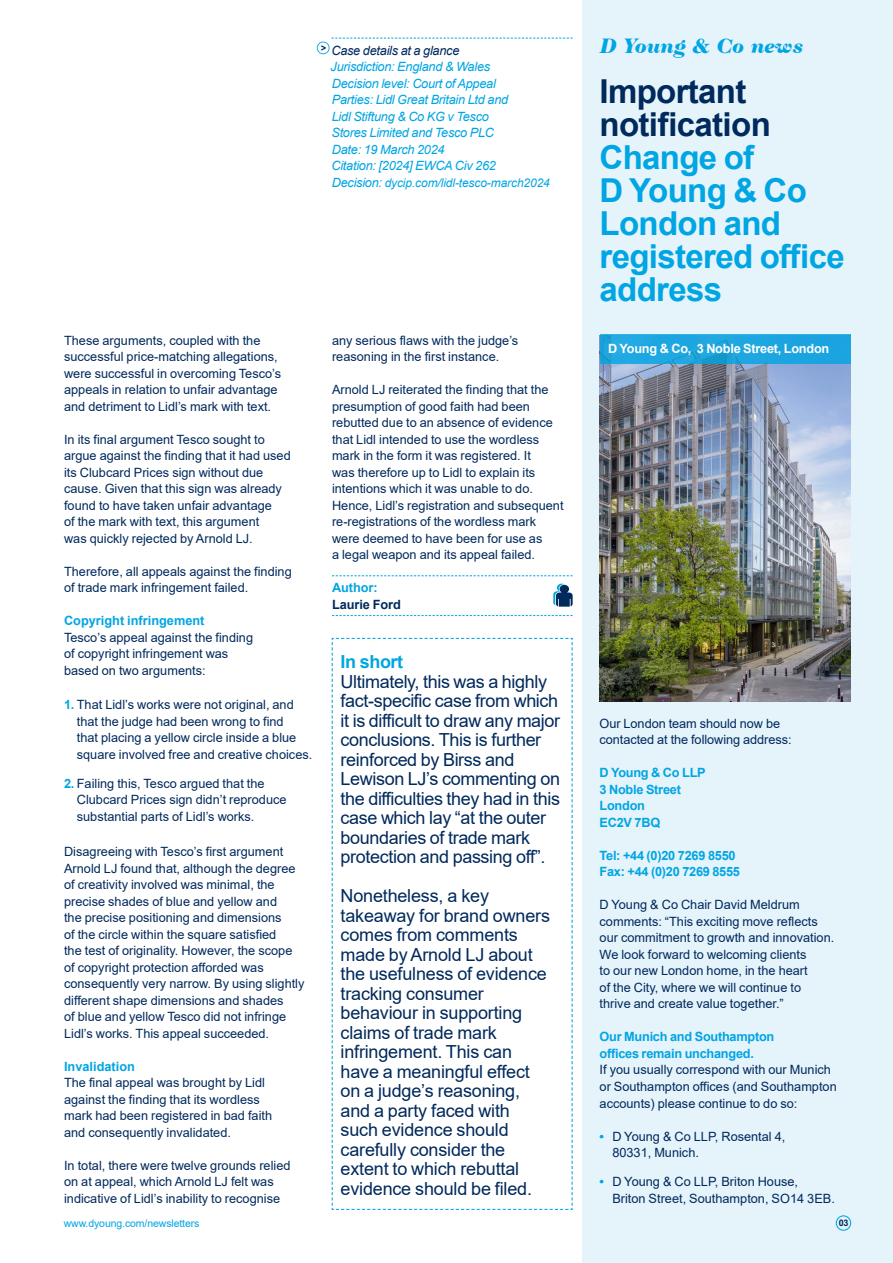
<style>
.page{position:relative;width:893px;height:1263px;background:#fff}
.page>*{position:absolute;margin:0;border:0;box-sizing:border-box;transform-origin:0 0}
.Main_Header_Level_1_Dark_Blue{font:700 33px/33px "Arial";letter-spacing:-.02em;color:#00a5e3}
.Main_Header_Level_1_Dark_Blue-2{font:700 33px/33px "Arial";letter-spacing:-.02em;color:#00295c}
.t1{font:italic 900 21px "Caslon Two Twenty Four";letter-spacing:.01em;color:#00a5e3}
.Author_Name{font:18px/19.5px "Arial";letter-spacing:-.01em;color:#00295c}
.Author_Name-2{font:700 18px "Arial";letter-spacing:-.02em;color:#00a5e3}
.Author_Name-3{font:12.75px/16.5px "Arial";color:#00295c}
.Author_Small_Sub-Header{font:italic 12.75px/16.5px "Arial";letter-spacing:-.02em;color:#00a5e3}
.Author_Name-4{font:700 12.75px/16.5px "Arial";letter-spacing:-.02em;color:#00a5e3}
.Author_Name-5{font:700 12.75px "Arial";color:#00a5e3}
.t2{font:700 12.75px "Arial";letter-spacing:-.02em;color:#fff}
.t3{font:italic 12.75px "Arial";letter-spacing:-.02em;color:#00295c}
.Author_Name-6{font:700 12.75px "Arial";letter-spacing:-.005em;color:#00295c}
.Author_Small_Sub-Header-2{font:700 12.75px "Arial";letter-spacing:-.005em;color:#00a5e3}
.Author_Small_Sub-Header-3{font:italic 12px "Arial";letter-spacing:-.01em;color:#00a5e3}
.URL_Footer{font:10.5px "Arial";letter-spacing:-.01em;color:#00a5e3}
.t4{font:700 9px "Arial";color:#00295c}
.s1{font-size:12.75px}
.s2{font-weight:700;color:#00a5e3}
</style>
<div class="page">
<svg style="left:317px;top:38px;width:256px;height:16px"></svg>
<svg style="left:332px;top:575px;width:241px;height:1px"></svg>
<svg style="left:332px;top:615px;width:241px;height:1px"></svg>
<div style="left:583px;top:0;width:310px;height:1263px;background:#e5f3fb"></div>
<img style="left:600px;top:363px;width:250px;height:338px">
<div style="left:600px;top:334px;width:250px;height:29px;background:#1da6e1"></div>
<svg style="left:331px;top:637px;width:242px;height:573px"></svg>
<svg style="left:553px;top:584px;width:20px;height:23px"></svg>
<svg style="left:835px;top:1215px;width:16px;height:16px"></svg>
<p class="t3" style="left:331px;top:42px;width:130px">Case details at a glance</p>
<p class="Author_Small_Sub-Header" style="left:331px;top:59px;width:161px">Jurisdiction: England &amp; Wales</p>
<p class="Author_Small_Sub-Header" style="left:332px;top:75px;width:166px">Decision level: Court of Appeal</p>
<p class="Author_Small_Sub-Header" style="left:331px;top:92px;width:178px">Parties: Lidl Great Britain Ltd and<br>Lidl Stiftung &amp; Co KG v Tesco<br>Stores Limited and Tesco PLC</p>
<p class="Author_Small_Sub-Header" style="left:332px;top:141px;width:114px">Date: 19 March 2024</p>
<p class="Author_Small_Sub-Header" style="left:331px;top:158px;width:166px">Citation: [2024] EWCA Civ 262</p>
<p class="Author_Small_Sub-Header-3" style="left:332px;top:175px;width:220px"><span class="s1">Decision:</span> dycip.com/lidl-tesco-march2024</p>
<p class="Author_Name-3" style="left:64px;top:332px;width:219px">These arguments, coupled with the successful price-matching allegations, were successful in overcoming Tesco’s appeals in relation to unfair advantage and detriment to Lidl’s mark with text.</p>
<p class="Author_Name-3" style="left:64px;top:431px;width:228px">In its final argument Tesco sought to argue against the finding that it had used its Clubcard Prices sign without due cause. Given that this sign was already found to have taken unfair advantage<br>of the mark with text, this argument<br>was quickly rejected by Arnold LJ.</p>
<p class="Author_Name-3" style="left:64px;top:563px;width:229px">Therefore, all appeals against the finding of trade mark infringement failed.</p>
<p class="Author_Name-5" style="left:64px;top:612px;width:142px">Copyright infringement</p>
<p class="Author_Name-3" style="left:64px;top:629px;width:191px">Tesco’s appeal against the finding of copyright infringement was based on two arguments:</p>
<p class="Author_Name-3" style="left:77px;top:696px;width:237px;text-indent:-13px"><span class="s2">1.</span> That Lidl’s works were not original, and that the judge had been wrong to find<br>that placing a yellow circle inside a blue square involved free and creative choices.</p>
<p class="Author_Name-3" style="left:77px;top:775px;width:211px;text-indent:-13px"><span class="s2">2.</span> Failing this, Tesco argued that the<br>Clubcard Prices sign didn’t reproduce substantial parts of Lidl’s works.</p>
<p class="Author_Name-3" style="left:64px;top:843px;width:242px">Disagreeing with Tesco’s first argument Arnold LJ found that, although the degree of creativity involved was minimal, the precise shades of blue and yellow and<br>the precise positioning and dimensions<br>of the circle within the square satisfied<br>the test of originality. However, the scope of copyright protection afforded was consequently very narrow. By using slightly different shape dimensions and shades<br>of blue and yellow Tesco did not infringe Lidl’s works. This appeal succeeded.</p>
<p class="Author_Name-5" style="left:64px;top:1057px;width:72px">Invalidation</p>
<p class="Author_Name-3" style="left:64px;top:1074px;width:210px">The final appeal was brought by Lidl against the finding that its wordless mark had been registered in bad faith and consequently invalidated.</p>
<p class="Author_Name-3" style="left:64px;top:1157px;width:228px">In total, there were twelve grounds relied on at appeal, which Arnold LJ felt was indicative of Lidl’s inability to recognise</p>
<p class="URL_Footer" style="left:64px;top:1215px;width:137px">www.dyoung.com/newsletters</p>
<p class="Author_Name-3" style="left:332px;top:332px;width:188px">any serious flaws with the judge’s reasoning in the first instance.</p>
<p class="Author_Name-3" style="left:332px;top:381px;width:233px">Arnold LJ reiterated the finding that the presumption of good faith had been rebutted due to an absence of evidence that Lidl intended to use the wordless mark in the form it was registered. It<br>was therefore up to Lidl to explain its intentions which it was unable to do.<br>Hence, Lidl’s registration and subsequent re-registrations of the wordless mark were deemed to have been for use as<br>a legal weapon and its appeal failed.</p>
<p class="Author_Small_Sub-Header-2" style="left:332px;top:579px;width:47px">Author:</p>
<p class="Author_Name-6" style="left:332px;top:595px;width:70px">Laurie Ford</p>
<p class="Author_Name-2" style="left:341px;top:649px;width:64px">In short</p>
<p class="Author_Name" style="left:341px;top:672px;width:221px">Ultimately, this was a highly fact-specific case from which it is difficult to draw any major conclusions. This is further reinforced by Birss and<br>Lewison LJ’s commenting on the difficulties they had in this case which lay “at the outer boundaries of trade mark protection and passing off”.</p>
<p class="Author_Name" style="left:341px;top:886px;width:211px">Nonetheless, a key takeaway for brand owners comes from comments made by Arnold LJ about the usefulness of evidence tracking consumer behaviour in supporting claims of trade mark infringement. This can have a meaningful effect on a judge’s reasoning, and a party faced with such evidence should carefully consider the extent to which rebuttal evidence should be filed.</p>
<p class="t1" style="left:600px;top:33px;width:204px">D Young &amp; Co news</p>
<p class="Main_Header_Level_1_Dark_Blue-2" style="left:600px;top:75px;width:173px">Important notification</p>
<p class="Main_Header_Level_1_Dark_Blue" style="left:600px;top:141px;width:247px">Change of<br>D Young &amp; Co<br>London and registered office address</p>
<p class="t2" style="left:608px;top:339px;width:223px">D Young &amp; Co, 3 Noble Street, London</p>
<p class="Author_Name-3" style="left:600px;top:715px;width:194px">Our London team should now be contacted at the following address:</p>
<p class="Author_Name-4" style="left:600px;top:765px;width:108px">D Young &amp; Co LLP</p>
<p class="Author_Name-4" style="left:600px;top:781px;width:83px">3 Noble Street</p>
<p class="Author_Name-4" style="left:600px;top:798px;width:47px">London</p>
<p class="Author_Name-4" style="left:600px;top:814px;width:62px">EC2V 7BQ</p>
<p class="Author_Name-4" style="left:600px;top:847px;width:137px">Tel: +44 (0)20 7269 8550</p>
<p class="Author_Name-4" style="left:600px;top:864px;width:142px">Fax: +44 (0)20 7269 8555</p>
<p class="Author_Name-3" style="left:600px;top:897px;width:236px">D Young &amp; Co Chair David Meldrum comments: “This exciting move reflects our commitment to growth and innovation.<br>We look forward to welcoming clients<br>to our new London home, in the heart<br>of the City, where we will continue to thrive and create value together.”</p>
<p class="Author_Name-4" style="left:600px;top:1029px;width:176px">Our Munich and Southampton offices remain unchanged.</p>
<p class="Author_Name-3" style="left:600px;top:1062px;width:239px">If you usually correspond with our Munich or Southampton offices (and Southampton accounts) please continue to do so:</p>
<p class="Author_Name-3" style="left:612px;top:1128px;width:175px;text-indent:-13px"><span class="s2">•</span> D Young &amp; Co LLP, Rosental 4,<br>80331, Munich.</p>
<p class="Author_Name-3" style="left:612px;top:1173px;width:224px;text-indent:-13px"><span class="s2">•</span> D Young &amp; Co LLP, Briton House,<br>Briton Street, Southampton, SO14 3EB.</p>
<p class="t4" style="left:839px;top:1217px;width:11px">03</p>
</div>
